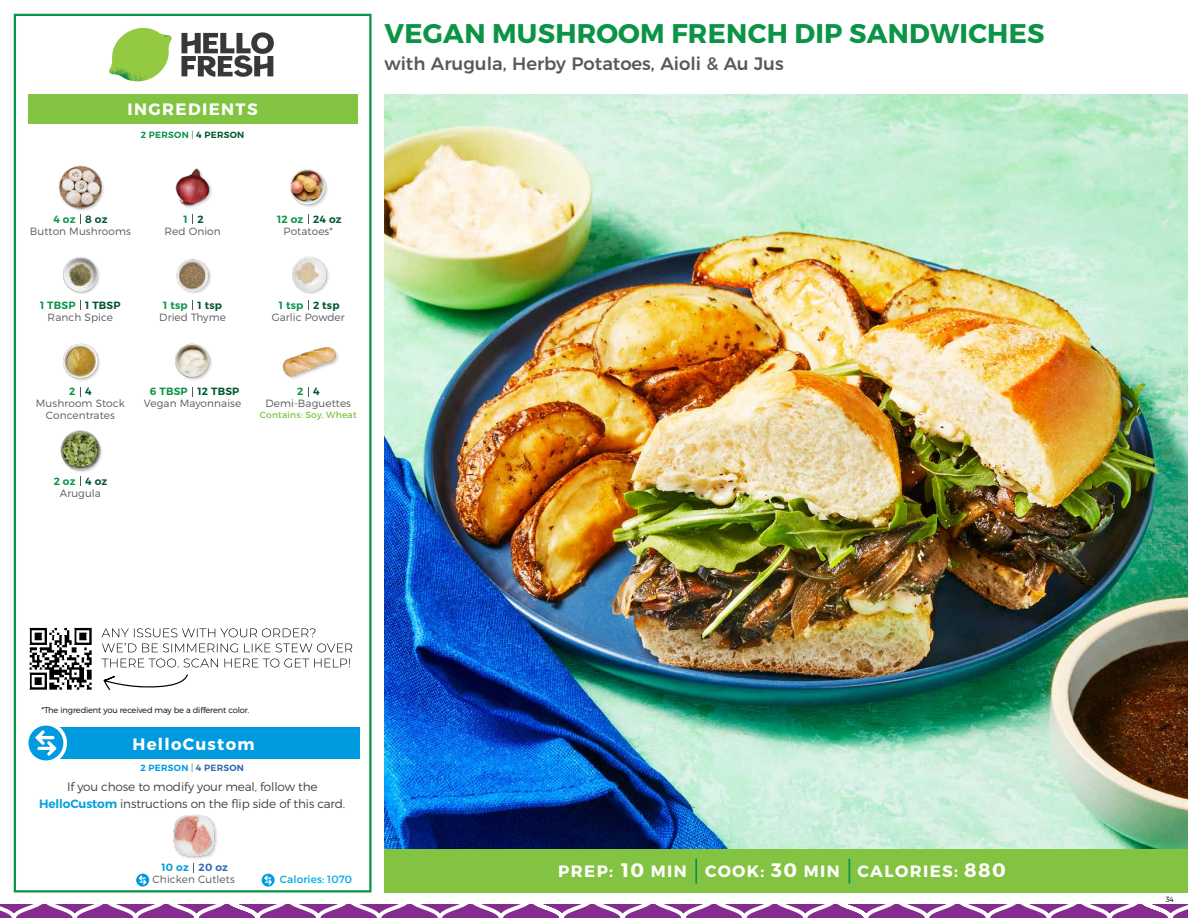
<style>
.page{position:relative;width:1188px;height:918px;background:#fff}
.page>*{position:absolute;margin:0;border:0;box-sizing:border-box;transform-origin:0 0}
.t1{font:700 27px "Montserrat";letter-spacing:.01em;color:#0b9446}
.t2{font:500 18px "Montserrat";color:#58595b}
.t3{font:700 16.5px "Montserrat";letter-spacing:.085em;color:#fff}
.t4{font:300 12px/16.5px "Montserrat";letter-spacing:-.01em;color:#414042;text-align:center}
.t5{font:300 10.5px/12px "Montserrat";letter-spacing:.01em;color:#58595b;text-align:center}
.t6{font:600 10.5px "Montserrat";letter-spacing:.02em;color:#00562c}
.t7{font:600 10.5px "Montserrat";letter-spacing:.02em;color:#0b9446}
.t8{font:10.5px "Montserrat";letter-spacing:.01em;color:#00a8e3}
.t9{font:600 10.5px "Montserrat";letter-spacing:.02em;color:#009bdf}
.t10{font:9px "Montserrat";letter-spacing:.025em;color:#82c341}
.t11{font:600 9px "Montserrat";letter-spacing:.03em;color:#0b9446}
.t12{font:600 9px "Montserrat";letter-spacing:.03em;color:#009bdf}
.t13{font:300 8.25px "Montserrat";letter-spacing:-.015em;color:#000}
.t14{font:300 7.5px "Montserrat";color:#000}
.s1{font-weight:300;color:#58595b}
.s2{color:#00562c}
.s3{font-weight:600;color:#00a1e1}
.s4{color:#3069b3}
.s5{font-size:19.5px}
</style>
<div class="page">
<svg style="left:0;top:904px;width:1188px;height:14px"></svg>
<div style="left:384px;top:849px;width:804px;height:43px;background:#82c341"></div>
<svg style="left:181px;top:32px;width:93px;height:45px"></svg>
<svg style="left:114px;top:28px;width:55px;height:36px"></svg>
<img style="left:143px;top:28px;width:29px;height:24px">
<img style="left:112px;top:48px;width:54px;height:10px">
<img style="left:109px;top:52px;width:55px;height:30px">
<img style="left:142px;top:58px;width:24px;height:23px">
<div style="left:28px;top:94px;width:330px;height:30px;background:#82c341"></div>
<div style="left:14px;top:14px;width:358px;height:878px;border:2px solid #0b9446"></div>
<img style="left:384px;top:94px;width:804px;height:755px">
<img style="left:176px;top:259px;width:35px;height:34px">
<img style="left:292px;top:256px;width:37px;height:38px">
<img style="left:175px;top:168px;width:37px;height:40px">
<img style="left:290px;top:169px;width:38px;height:38px">
<img style="left:63px;top:256px;width:37px;height:38px">
<div style="left:59px;top:166px;width:47px;height:46px;background:#000;opacity:.2"></div>
<img style="left:59px;top:166px;width:47px;height:43px">
<img style="left:175px;top:343px;width:37px;height:37px">
<img style="left:282px;top:347px;width:56px;height:32px">
<img style="left:63px;top:343px;width:37px;height:38px">
<img style="left:60px;top:430px;width:42px;height:42px">
<div style="left:173px;top:815px;width:45px;height:45px;background:#000;opacity:.2"></div>
<img style="left:173px;top:814px;width:45px;height:44px">
<div style="left:33px;top:727px;width:327px;height:32px;background:#009bdf"></div>
<svg style="left:25px;top:722px;width:42px;height:42px"></svg>
<div style="left:28px;top:726px;width:35px;height:34px;background:#009bdf;border-radius:50%"></div>
<svg style="left:35px;top:730px;width:22px;height:26px"></svg>
<svg style="left:136px;top:874px;width:13px;height:13px"></svg>
<svg style="left:139px;top:875px;width:8px;height:10px"></svg>
<hr style="left:695px;top:859px;width:2px;height:25px;background:#0b9446">
<svg style="left:849px;top:859px;width:1px;height:25px"></svg>
<img style="left:29px;top:627px;width:63px;height:63px">
<svg style="left:103px;top:674px;width:85px;height:16px"></svg>
<svg style="left:102px;top:659px;width:248px;height:8px"></svg>
<svg style="left:102px;top:643px;width:250px;height:9px"></svg>
<svg style="left:102px;top:628px;width:213px;height:9px"></svg>
<svg style="left:262px;top:874px;width:13px;height:13px"></svg>
<svg style="left:264px;top:875px;width:8px;height:10px"></svg>
<h3 class="t3" style="left:128px;top:99px;width:132px">INGREDIENTS</h3>
<p class="t11" style="left:141px;top:129px;width:105px">2 PERSON <span class="s1">|</span> <span class="s2">4 PERSON</span></p>
<h1 class="t1" style="left:385px;top:17px;width:662px">VEGAN MUSHROOM FRENCH DIP SANDWICHES</h1>
<h2 class="t2" style="left:384px;top:49px;width:401px">with Arugula, Herby Potatoes, Aioli &amp; Au Jus</h2>
<p class="t7" style="left:53px;top:212px;width:24px">4 oz</p>
<p class="t6" style="left:85px;top:212px;width:24px">8 oz</p>
<p class="t6" style="left:198px;top:212px;width:8px">2</p>
<p class="t6" style="left:313px;top:212px;width:30px">24 oz</p>
<p class="t7" style="left:184px;top:212px;width:6px">1</p>
<p class="t7" style="left:277px;top:212px;width:28px">12 oz</p>
<p class="t5" style="left:30px;top:225px;width:103px">Button Mushrooms</p>
<p class="t5" style="left:165px;top:225px;width:58px">Red Onion</p>
<p class="t5" style="left:284px;top:225px;width:51px">Potatoes*</p>
<p class="t7" style="left:40px;top:299px;width:37px">1 TBSP</p>
<p class="t6" style="left:85px;top:299px;width:37px">1 TBSP</p>
<p class="t6" style="left:198px;top:299px;width:26px">1 tsp</p>
<p class="t6" style="left:313px;top:299px;width:28px">2 tsp</p>
<p class="t7" style="left:163px;top:299px;width:26px">1 tsp</p>
<p class="t7" style="left:279px;top:299px;width:26px">1 tsp</p>
<p class="t5" style="left:48px;top:311px;width:67px">Ranch Spice</p>
<p class="t5" style="left:159px;top:311px;width:68px">Dried Thyme</p>
<p class="t5" style="left:272px;top:311px;width:75px">Garlic Powder</p>
<p class="t7" style="left:69px;top:385px;width:8px">2</p>
<p class="t6" style="left:85px;top:385px;width:8px">4</p>
<p class="t6" style="left:198px;top:385px;width:43px">12 TBSP</p>
<p class="t6" style="left:313px;top:385px;width:8px">4</p>
<p class="t7" style="left:150px;top:385px;width:39px">6 TBSP</p>
<p class="t7" style="left:297px;top:385px;width:8px">2</p>
<p class="t5" style="left:36px;top:397px;width:91px">Mushroom Stock<br>Concentrates</p>
<p class="t5" style="left:144px;top:397px;width:99px">Vegan Mayonnaise</p>
<p class="t5" style="left:265px;top:397px;width:87px">Demi-Baguettes</p>
<p class="t10" style="left:260px;top:410px;width:98px">Contains: Soy, Wheat</p>
<p class="t7" style="left:54px;top:475px;width:23px">2 oz</p>
<p class="t6" style="left:85px;top:475px;width:24px">4 oz</p>
<p class="t5" style="left:60px;top:487px;width:43px">Arugula</p>
<p class="t13" style="left:42px;top:705px;width:209px">*The ingredient you received may be a different color.</p>
<h3 class="t3" style="left:133px;top:734px;width:123px">HelloCustom</h3>
<p class="t4" style="left:39px;top:778px;width:308px">If you chose to modify your meal, follow the<br><span class="s3">HelloCustom</span> instructions on the flip side of this card.</p>
<p class="t12" style="left:141px;top:763px;width:105px">2 PERSON <span class="s1">|</span> <span class="s4">4 PERSON</span></p>
<p class="t9" style="left:162px;top:861px;width:68px">10 oz <span class="s4">20 oz</span></p>
<p class="t5" style="left:153px;top:873px;width:84px">Chicken Cutlets</p>
<p class="t8" style="left:280px;top:873px;width:74px">Calories: 1070</p>
<h3 class="t3" style="left:558px;top:861px;width:449px">PREP: <span class="s5">10</span> MIN COOK: <span class="s5">30</span> MIN CALORIES: <span class="s5">880</span></h3>
<p class="t14" style="left:1166px;top:895px;width:10px">34</p>
</div>
